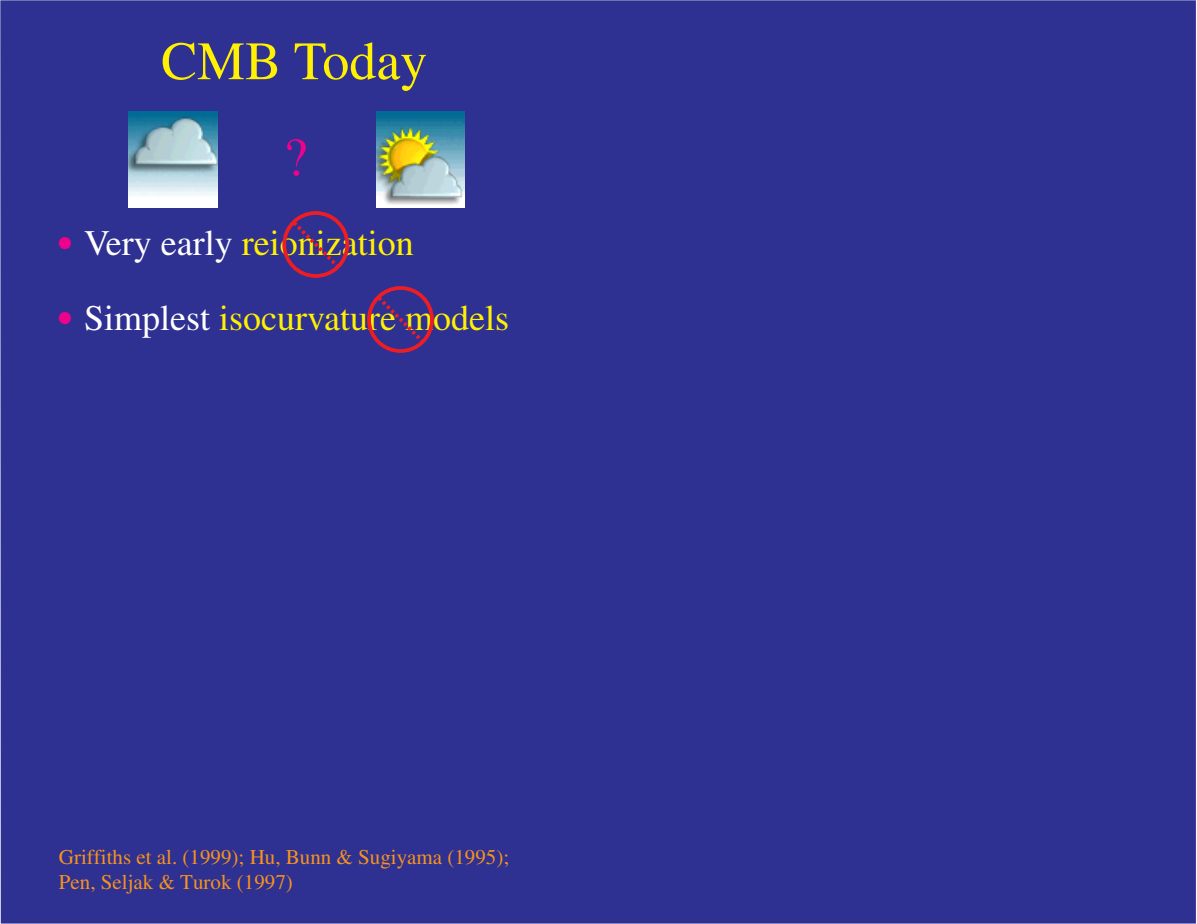
<style>
.page{position:relative;width:1197px;height:924px;background:#fff}
.page>*{position:absolute;margin:0;border:0;box-sizing:border-box;transform-origin:0 0}
.t1{font:54px "Times";color:#fff101}
.t2{font:54px "Times";color:#ed028c}
.t3{font:36px "Times";color:#fff101}
.t4{font:21px/25.5px "Times";color:#f7931d}
.s1{font-size:45px;color:#ed028c}
.s2{color:#fff}
</style>
<div class="page">
<div style="left:0;top:0;width:1196px;height:924px;background:#2e3092"></div>
<img style="left:129px;top:111px;width:88px;height:96px">
<img style="left:376px;top:111px;width:89px;height:96px">
<div style="left:282px;top:211px;width:67px;height:67px;border:4px solid #ee1d23;border-radius:50%"></div>
<svg style="left:289px;top:217px;width:55px;height:56px"></svg>
<div style="left:367px;top:286px;width:67px;height:67px;border:4px solid #ee1d23;border-radius:50%"></div>
<svg style="left:373px;top:292px;width:56px;height:56px"></svg>
<h1 class="t1" style="left:161px;top:43px;width:268px">CMB Today</h1>
<h1 class="t2" style="left:284px;top:139px;width:25px">?</h1>
<h2 class="t3" style="left:57px;top:230px;width:358px"><span class="s1">•</span> <span class="s2">Very early</span> reionization</h2>
<h2 class="t3" style="left:57px;top:306px;width:454px"><span class="s1">•</span> <span class="s2">Simplest</span> isocurvature models</h2>
<p class="t4" style="left:59px;top:846px;width:452px">Griffiths et al. (1999); Hu, Bunn &amp; Sugiyama (1995);<br>Pen, Seljak &amp; Turok (1997)</p>
</div>
